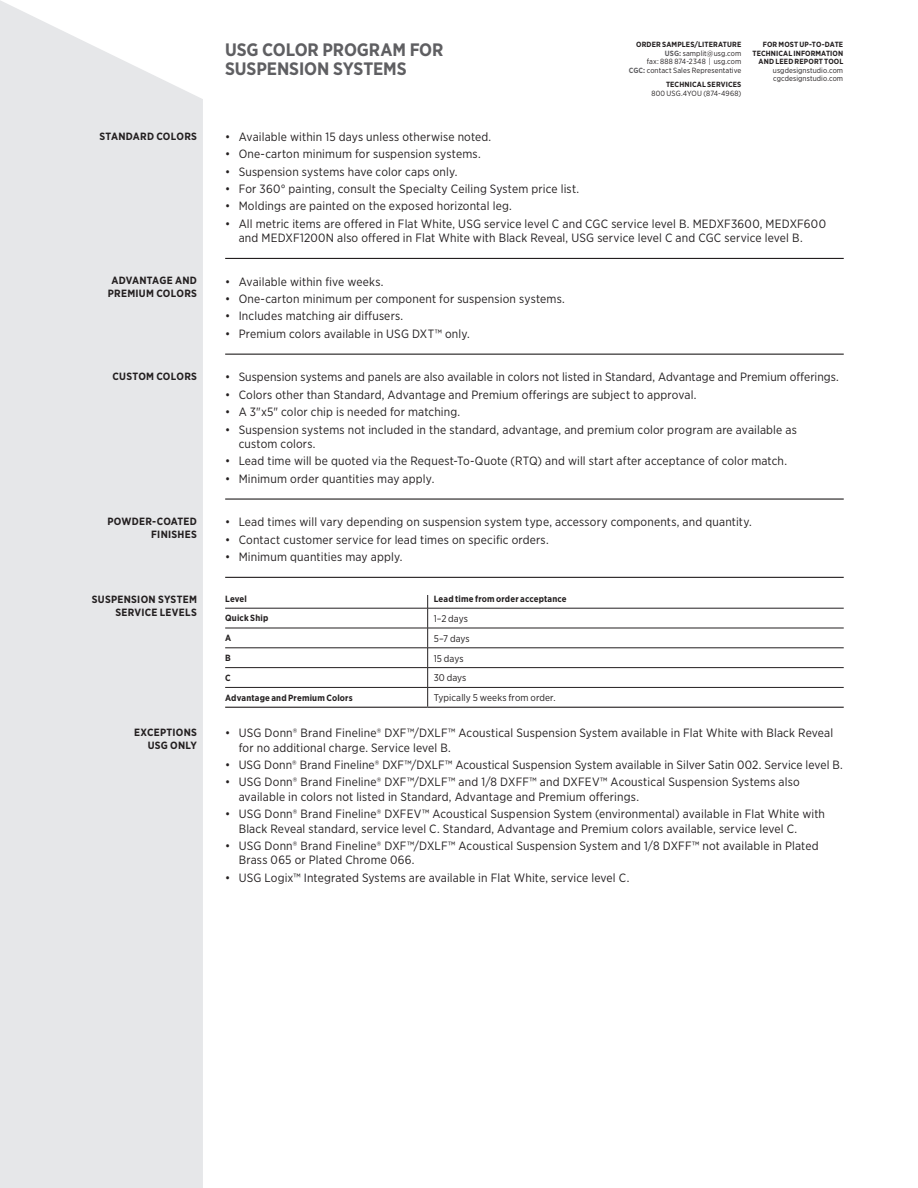
<style>
.page{position:relative;width:918px;height:1188px;background:#fff}
.page>*{position:absolute;margin:0;border:0;box-sizing:border-box;transform-origin:0 0}
.t1{font:700 18px/19.5px "Gotham Narrow";letter-spacing:-.01em;color:#5f5f62}
.t2{font:12px/14.4px "Gotham Narrow";letter-spacing:.015em;color:#231f20}
.t3{font:700 10.5px/12.6px "Gotham Narrow";letter-spacing:.025em;color:#231f20;text-align:right}
.t4{font:9.75px "Gotham Narrow";letter-spacing:.01em;color:#231f20}
.t5{font:700 9px "Gotham Narrow";letter-spacing:.015em;color:#231f20}
.t6{font:7.5px/8.6px "Gotham Narrow";letter-spacing:.015em;color:#231f20;text-align:right}
.t7{font:700 7.5px/8.4px "Gotham Narrow";letter-spacing:.015em;color:#231f20;text-align:right}
.s1{font-weight:700}
.s2{font-weight:700;color:#5f5f62}
</style>
<div class="page">
<div style="left:0;top:0;width:203px;height:1188px;background:#e6e7e9"></div>
<hr style="left:225px;top:628px;width:203px;height:1px;background:#231f20">
<hr style="left:428px;top:628px;width:416px;height:1px;background:#231f20">
<hr style="left:225px;top:648px;width:203px;height:1px;background:#231f20">
<hr style="left:428px;top:648px;width:416px;height:1px;background:#231f20">
<hr style="left:225px;top:667px;width:203px;height:1px;background:#231f20">
<hr style="left:225px;top:687px;width:203px;height:1px;background:#231f20">
<svg style="left:427px;top:595px;width:1px;height:112px"></svg>
<hr style="left:428px;top:667px;width:416px;height:1px;background:#231f20">
<hr style="left:428px;top:687px;width:416px;height:1px;background:#231f20">
<hr style="left:225px;top:608px;width:203px;height:1px;background:#231f20">
<hr style="left:428px;top:608px;width:416px;height:1px;background:#231f20">
<hr style="left:225px;top:707px;width:203px;height:1px;background:#231f20">
<hr style="left:428px;top:707px;width:416px;height:1px;background:#231f20">
<hr style="left:225px;top:258px;width:619px;height:1px;background:#231f20">
<hr style="left:225px;top:354px;width:619px;height:1px;background:#231f20">
<hr style="left:225px;top:498px;width:619px;height:2px;background:#231f20">
<hr style="left:225px;top:577px;width:619px;height:1px;background:#231f20">
<h1 class="t1" style="left:225px;top:40px;width:220px">USG COLOR PROGRAM FOR<br>SUSPENSION SYSTEMS</h1>
<p class="t6" style="left:629px;top:40px;width:114px"><span class="s1">ORDER SAMPLES/LITERATURE<br></span><span class="s2">USG:</span> samplit@usg.com<br>fax: 888 874-2348 | usg.com<br><span class="s2">CGC:</span> contact Sales Representative</p>
<p class="t7" style="left:666px;top:80px;width:77px">TECHNICAL SERVICES</p>
<p class="t6" style="left:651px;top:89px;width:92px">800 USG.4YOU (874-4968)</p>
<p class="t7" style="left:753px;top:40px;width:92px">FOR MOST UP-TO-DATE<br>TECHNICAL INFORMATION<br>AND LEED REPORT TOOL</p>
<p class="t6" style="left:773px;top:66px;width:72px;text-align:left">usgdesignstudio.com cgcdesignstudio.com</p>
<p class="t3" style="left:100px;top:129px;width:99px">STANDARD COLORS</p>
<p class="t2" style="left:225px;top:129px;width:268px">• Available within 15 days unless otherwise noted.</p>
<p class="t2" style="left:225px;top:147px;width:257px">• One-carton minimum for suspension systems.</p>
<p class="t2" style="left:225px;top:164px;width:234px">• Suspension systems have color caps only.</p>
<p class="t2" style="left:225px;top:181px;width:355px">• For 360° painting, consult the Specialty Ceiling System price list.</p>
<p class="t2" style="left:225px;top:199px;width:288px">• Moldings are painted on the exposed horizontal leg.</p>
<p class="t2" style="left:239px;top:216px;width:589px;text-indent:-14px">• All metric items are offered in Flat White, USG service level C and CGC service level B. MEDXF3600, MEDXF600 and MEDXF1200N also offered in Flat White with Black Reveal, USG service level C and CGC service level B.</p>
<p class="t3" style="left:108px;top:274px;width:91px;text-align:center">ADVANTAGE AND<br>PREMIUM COLORS</p>
<p class="t2" style="left:225px;top:274px;width:160px">• Available within five weeks.</p>
<p class="t2" style="left:225px;top:291px;width:341px">• One-carton minimum per component for suspension systems.</p>
<p class="t2" style="left:225px;top:309px;width:180px">• Includes matching air diffusers.</p>
<p class="t2" style="left:225px;top:326px;width:246px">• Premium colors available in USG DXT™ only.</p>
<p class="t3" style="left:113px;top:370px;width:86px">CUSTOM COLORS</p>
<p class="t2" style="left:225px;top:370px;width:615px">• Suspension systems and panels are also available in colors not listed in Standard, Advantage and Premium offerings.</p>
<p class="t2" style="left:225px;top:387px;width:473px">• Colors other than Standard, Advantage and Premium offerings are subject to approval.</p>
<p class="t2" style="left:225px;top:405px;width:237px">• A 3"x5" color chip is needed for matching.</p>
<p class="t2" style="left:239px;top:422px;width:560px;text-indent:-14px">• Suspension systems not included in the standard, advantage, and premium color program are available as custom colors.</p>
<p class="t2" style="left:225px;top:454px;width:563px">• Lead time will be quoted via the Request-To-Quote (RTQ) and will start after acceptance of color match.</p>
<p class="t2" style="left:225px;top:471px;width:211px">• Minimum order quantities may apply.</p>
<p class="t3" style="left:107px;top:515px;width:91px">POWDER-COATED<br>FINISHES</p>
<p class="t2" style="left:225px;top:515px;width:528px">• Lead times will vary depending on suspension system type, accessory components, and quantity.</p>
<p class="t2" style="left:225px;top:532px;width:325px">• Contact customer service for lead times on specific orders.</p>
<p class="t2" style="left:225px;top:549px;width:179px">• Minimum quantities may apply.</p>
<p class="t3" style="left:92px;top:593px;width:107px">SUSPENSION SYSTEM<br>SERVICE LEVELS</p>
<p class="t5" style="left:225px;top:593px;width:23px">Level</p>
<p class="t5" style="left:434px;top:593px;width:135px">Lead time from order acceptance</p>
<p class="t5" style="left:225px;top:612px;width:45px">Quick Ship</p>
<p class="t4" style="left:434px;top:613px;width:36px">1–2 days</p>
<p class="t5" style="left:225px;top:632px;width:8px">A</p>
<p class="t4" style="left:434px;top:632px;width:38px">5–7 days</p>
<p class="t5" style="left:225px;top:652px;width:7px">B</p>
<p class="t4" style="left:434px;top:652px;width:31px">15 days</p>
<p class="t5" style="left:225px;top:672px;width:7px">C</p>
<p class="t4" style="left:434px;top:672px;width:34px">30 days</p>
<p class="t5" style="left:225px;top:692px;width:129px">Advantage and Premium Colors</p>
<p class="t4" style="left:434px;top:692px;width:123px">Typically 5 weeks from order.</p>
<p class="t3" style="left:134px;top:726px;width:64px">EXCEPTIONS<br>USG ONLY</p>
<p class="t2" style="left:239px;top:726px;width:596px;text-indent:-14px">• USG Donn® Brand Fineline® DXF™/DXLF™ Acoustical Suspension System available in Flat White with Black Reveal for no additional charge. Service level B.</p>
<p class="t2" style="left:225px;top:757px;width:619px">• USG Donn® Brand Fineline® DXF™/DXLF™ Acoustical Suspension System available in Silver Satin 002. Service level B.</p>
<p class="t2" style="left:239px;top:775px;width:563px;text-indent:-14px">• USG Donn® Brand Fineline® DXF™/DXLF™ and 1/8 DXFF™ and DXFEV™ Acoustical Suspension Systems also available in colors not listed in Standard, Advantage and Premium offerings.</p>
<p class="t2" style="left:239px;top:807px;width:588px;text-indent:-14px">• USG Donn® Brand Fineline® DXFEV™ Acoustical Suspension System (environmental) available in Flat White with<br>Black Reveal standard, service level C. Standard, Advantage and Premium colors available, service level C.</p>
<p class="t2" style="left:239px;top:838px;width:581px;text-indent:-14px">• USG Donn® Brand Fineline® DXF™/DXLF™ Acoustical Suspension System and 1/8 DXFF™ not available in Plated<br>Brass 065 or Plated Chrome 066.</p>
<p class="t2" style="left:225px;top:870px;width:406px">• USG Logix™ Integrated Systems are available in Flat White, service level C.</p>
</div>
